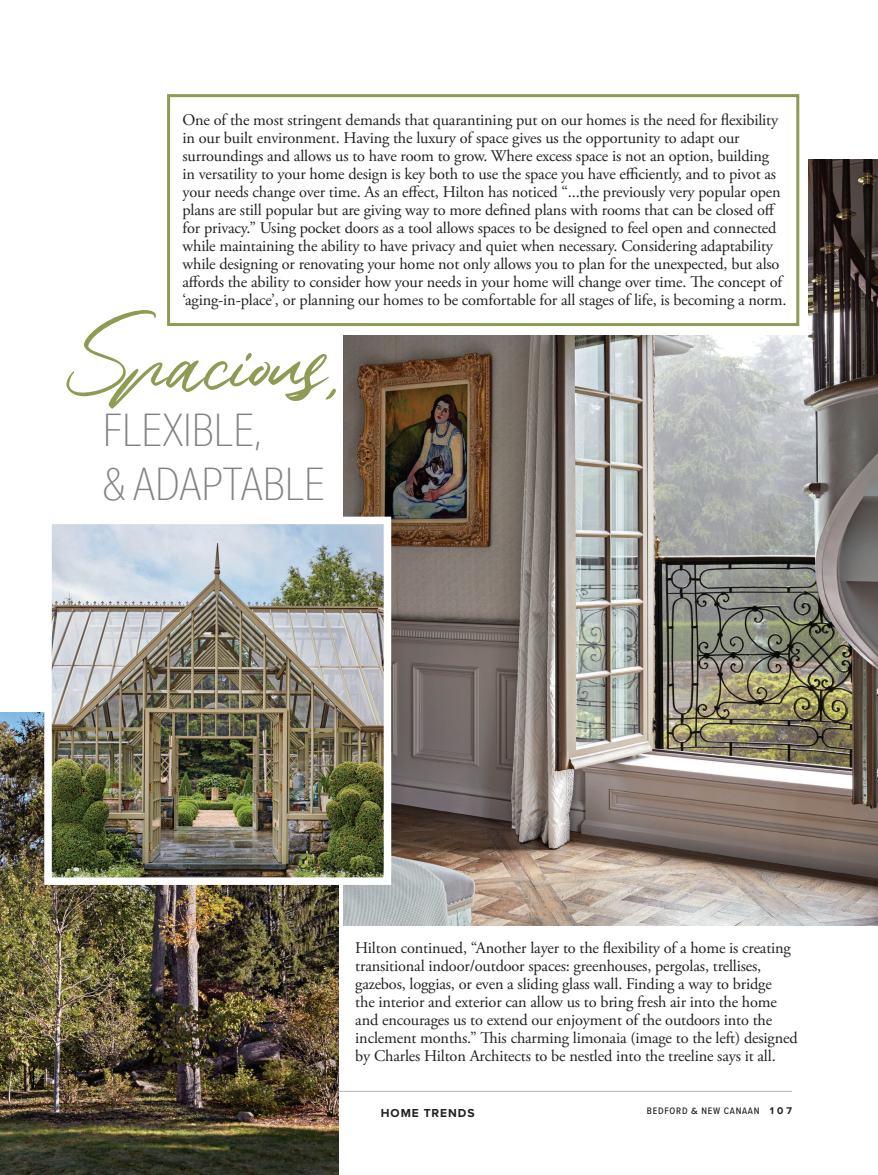
<style>
.page{position:relative;width:878px;height:1175px;background:#fff}
.page>*{position:absolute;margin:0;border:0;box-sizing:border-box;transform-origin:0 0}
.t1{font:90px "Rembank";color:#8e9b53}
.t2{font:100 45px "Aktiv Grotesk Cd";color:#808285}
.Big_Body{font:16.35px/18px "Adobe Garamond Pro";letter-spacing:-.01em;color:#231f20}
.t3{font:700 12px "Proxima Nova";letter-spacing:.075em;color:#231f20}
.t4{font:500 9.75px "Proxima Nova Cond";letter-spacing:.075em;color:#231f20}
.s1{font-family:"Poppins";font-size:9px}
.s2{font-family:"Proxima Nova";font-weight:700;font-size:10.2px}
</style>
<div class="page">
<hr style="left:107px;top:1091px;width:685px;height:1px;background:#b2b3b7">
<img style="left:0;top:712px;width:339px;height:462px">
<img style="left:343px;top:159px;width:535px;height:767px">
<div style="left:155px;top:97px;width:652px;height:238px;background:#fff"></div>
<img style="left:53px;top:525px;width:329px;height:351px">
<div style="left:44px;top:516px;width:347px;height:369px;border:8px solid #fff"></div>
<div style="left:167px;top:94px;width:632px;height:232px;border:3px solid #8e9b53"></div>
<p class="Big_Body" style="left:182px;top:111px;width:605px">One of the most stringent demands that quarantining put on our homes is the need for flexibility in our built environment. Having the luxury of space gives us the opportunity to adapt our surroundings and allows us to have room to grow. Where excess space is not an option, building<br>in versatility to your home design is key both to use the space you have efficiently, and to pivot as your needs change over time. As an effect, Hilton has noticed “...the previously very popular open plans are still popular but are giving way to more defined plans with rooms that can be closed off for privacy.” Using pocket doors as a tool allows spaces to be designed to feel open and connected while maintaining the ability to have privacy and quiet when necessary. Considering adaptability while designing or renovating your home not only allows you to plan for the unexpected, but also affords the ability to consider how your needs in your home will change over time. The concept of ‘aging-in-place’, or planning our homes to be comfortable for all stages of life, is becoming a norm.</p>
<p class="t1" style="left:63px;top:288px;width:277px">Spacious,</p>
<p class="t2" style="left:103px;top:404px;width:161px">FLEXIBLE,</p>
<p class="t2" style="left:103px;top:458px;width:223px">&amp; ADAPTABLE</p>
<p class="Big_Body" style="left:355px;top:939px;width:444px">Hilton continued, “Another layer to the flexibility of a home is creating transitional indoor/outdoor spaces: greenhouses, pergolas, trellises, gazebos, loggias, or even a sliding glass wall. Finding a way to bridge<br>the interior and exterior can allow us to bring fresh air into the home and encourages us to extend our enjoyment of the outdoors into the inclement months.” This charming limonaia (image to the left) designed by Charles Hilton Architects to be nestled into the treeline says it all.</p>
<p class="t3" style="left:381px;top:1104px;width:95px">HOME TRENDS</p>
<p class="t4" style="left:647px;top:1103px;width:146px">BEDFORD <span class="s1">&amp;</span> NEW CANAAN <span class="s2">1 0 7</span></p>
</div>
